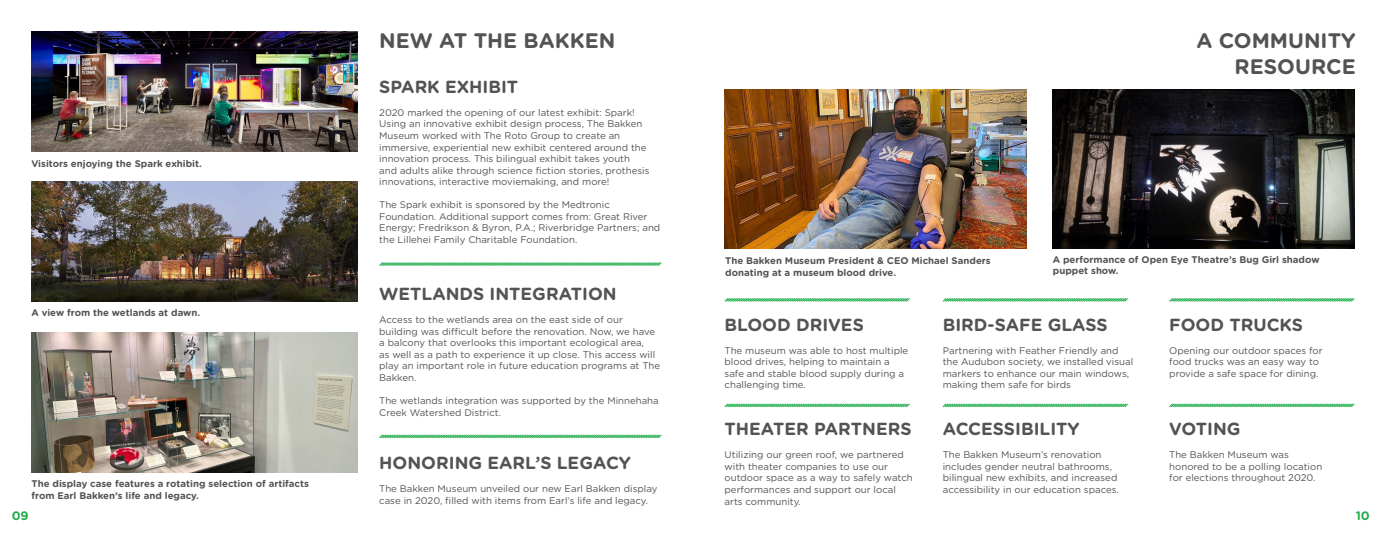
<style>
.page{position:relative;width:1386px;height:536px;background:#fff}
.page>*{position:absolute;margin:0;border:0;box-sizing:border-box;transform-origin:0 0}
.t1{font:700 21px/25.2px "Gotham Rounded";color:#525454;text-align:right}
.t2{font:700 17.5px "Gotham Rounded";color:#525454}
.t3{font:700 12.25px "Gotham Rounded";color:#22ae4e}
.t4{font:9.62px/11.5px "Gotham Rounded";color:#525454}
.t5{font:700 9.62px/11.5px "Gotham Rounded";color:#525454}
</style>
<div class="page">
<img style="left:32px;top:31px;width:326px;height:120px">
<img style="left:32px;top:181px;width:326px;height:120px">
<img style="left:32px;top:332px;width:326px;height:140px">
<svg style="left:379px;top:262px;width:283px;height:4px"></svg>
<svg style="left:379px;top:434px;width:283px;height:4px"></svg>
<img style="left:724px;top:90px;width:303px;height:158px">
<svg style="left:1169px;top:403px;width:186px;height:4px"></svg>
<svg style="left:724px;top:403px;width:186px;height:4px"></svg>
<svg style="left:942px;top:298px;width:186px;height:4px"></svg>
<svg style="left:942px;top:403px;width:186px;height:4px"></svg>
<svg style="left:724px;top:298px;width:186px;height:4px"></svg>
<svg style="left:1169px;top:298px;width:186px;height:4px"></svg>
<img style="left:1052px;top:90px;width:302px;height:158px">
<p class="t5" style="left:32px;top:158px;width:172px">Visitors enjoying the Spark exhibit.</p>
<p class="t5" style="left:32px;top:306px;width:170px">A view from the wetlands at dawn.</p>
<p class="t5" style="left:32px;top:477px;width:279px">The display case features a rotating selection of artifacts from Earl Bakken’s life and legacy.</p>
<p class="t3" style="left:12px;top:507px;width:19px">09</p>
<h1 class="t1" style="left:379px;top:27px;width:238px">NEW AT THE BAKKEN</h1>
<h2 class="t2" style="left:379px;top:74px;width:140px">SPARK EXHIBIT</h2>
<p class="t4" style="left:379px;top:106px;width:272px">2020 marked the opening of our latest exhibit: Spark!<br>Using an innovative exhibit design process, The Bakken Museum worked with The Roto Group to create an immersive, experiential new exhibit centered around the innovation process. This bilingual exhibit takes youth and adults alike through science fiction stories, prothesis innovations, interactive moviemaking, and more!</p>
<p class="t4" style="left:379px;top:198px;width:283px">The Spark exhibit is sponsored by the Medtronic Foundation. Additional support comes from: Great River Energy; Fredrikson &amp; Byron, P.A.; Riverbridge Partners; and the Lillehei Family Charitable Foundation.</p>
<h2 class="t2" style="left:379px;top:281px;width:239px">WETLANDS INTEGRATION</h2>
<p class="t4" style="left:379px;top:313px;width:282px">Access to the wetlands area on the east side of our building was difficult before the renovation. Now, we have a balcony that overlooks this important ecological area,<br>as well as a path to experience it up close. This access will play an important role in future education programs at The Bakken.</p>
<p class="t4" style="left:379px;top:394px;width:281px">The wetlands integration was supported by the Minnehaha<br>Creek Watershed District.</p>
<h2 class="t2" style="left:379px;top:450px;width:253px">HONORING EARL’S LEGACY</h2>
<p class="t4" style="left:379px;top:482px;width:280px">The Bakken Museum unveiled our new Earl Bakken display case in 2020, filled with items from Earl’s life and legacy.</p>
<h1 class="t1" style="left:1196px;top:27px;width:161px">A COMMUNITY<br>RESOURCE</h1>
<p class="t5" style="left:725px;top:254px;width:267px">The Bakken Museum President &amp; CEO Michael Sanders donating at a museum blood drive.</p>
<p class="t5" style="left:1053px;top:253px;width:268px">A performance of Open Eye Theatre’s Bug Girl shadow puppet show.</p>
<h2 class="t2" style="left:725px;top:311px;width:141px">BLOOD DRIVES</h2>
<p class="t4" style="left:725px;top:344px;width:185px">The museum was able to host multiple blood drives, helping to maintain a safe and stable blood supply during a challenging time.</p>
<h2 class="t2" style="left:725px;top:416px;width:189px">THEATER PARTNERS</h2>
<p class="t4" style="left:725px;top:448px;width:190px">Utilizing our green roof, we partnered with theater companies to use our outdoor space as a way to safely watch performances and support our local arts community.</p>
<h2 class="t2" style="left:943px;top:311px;width:167px">BIRD-SAFE GLASS</h2>
<p class="t4" style="left:943px;top:344px;width:192px">Partnering with Feather Friendly and the Audubon society, we installed visual markers to enhance our main windows, making them safe for birds</p>
<h2 class="t2" style="left:943px;top:416px;width:138px">ACCESSIBILITY</h2>
<p class="t4" style="left:943px;top:448px;width:178px">The Bakken Museum’s renovation includes gender neutral bathrooms, bilingual new exhibits, and increased accessibility in our education spaces.</p>
<h2 class="t2" style="left:1169px;top:311px;width:135px">FOOD TRUCKS</h2>
<p class="t4" style="left:1169px;top:344px;width:155px">Opening our outdoor spaces for food trucks was an easy way to provide a safe space for dining.</p>
<h2 class="t2" style="left:1169px;top:416px;width:73px">VOTING</h2>
<p class="t4" style="left:1169px;top:448px;width:154px">The Bakken Museum was honored to be a polling location for elections throughout 2020.</p>
<p class="t3" style="left:1356px;top:507px;width:16px">10</p>
</div>
